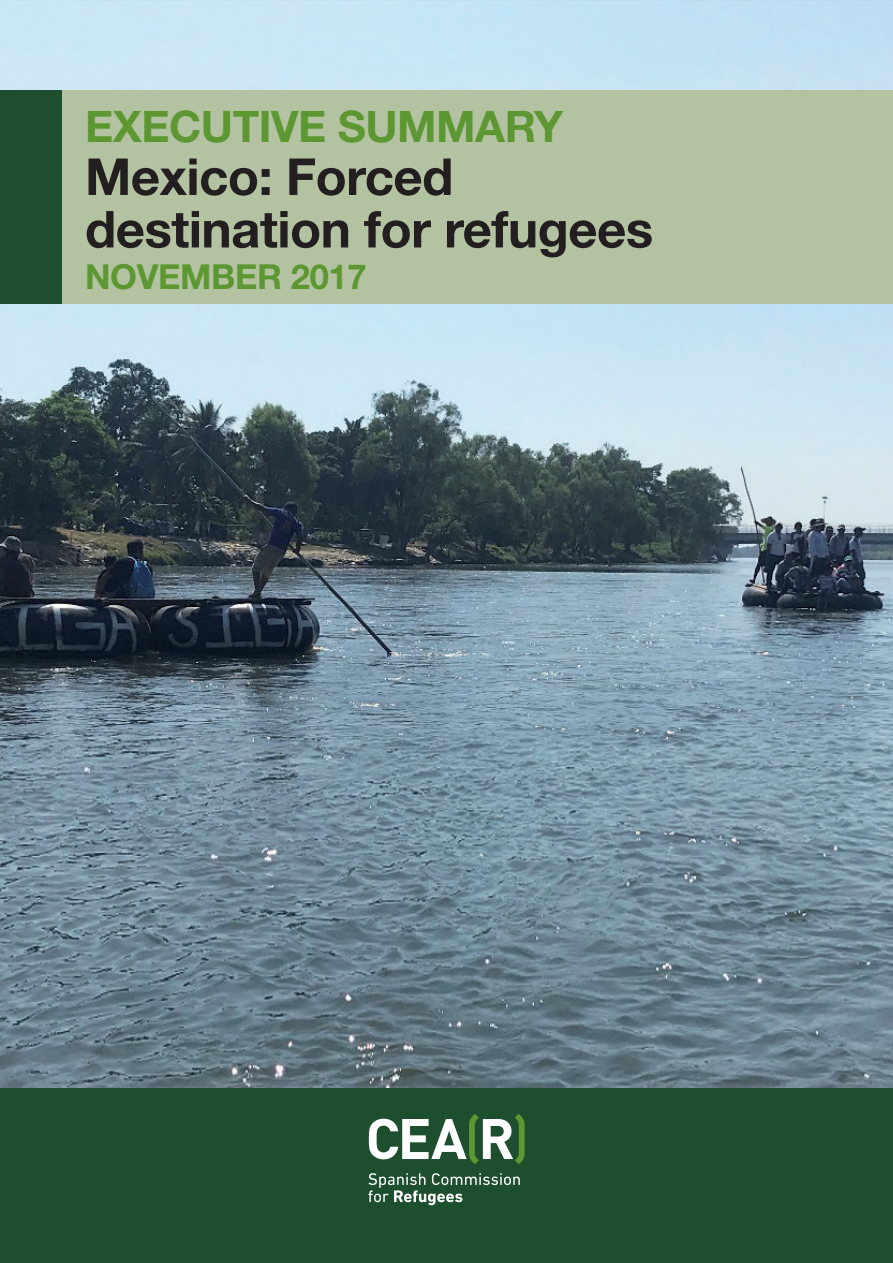
<style>
.page{position:relative;width:893px;height:1263px;background:#fff}
.page>*{position:absolute;margin:0;border:0;box-sizing:border-box;transform-origin:0 0}
.t1{font:700 51px "Helvetica Neue";letter-spacing:-.01em;color:#231f20}
.t2{font:700 43.5px "Helvetica Neue";letter-spacing:-.01em;color:#5c9731}
.t3{font:700 34.5px "Helvetica Neue";letter-spacing:-.01em;color:#5c9731}
</style>
<div class="page">
<img style="left:0;top:303px;width:893px;height:785px">
<div style="left:0;top:1088px;width:893px;height:175px;background:#1d4e2e"></div>
<div style="left:62px;top:90px;width:831px;height:213px;background:#b3c3a2"></div>
<div style="left:0;top:90px;width:62px;height:213px;background:#1d4e2e"></div>
<svg style="left:369px;top:1114px;width:156px;height:50px"></svg>
<svg style="left:368px;top:1173px;width:152px;height:32px"></svg>
<p class="t2" style="left:85px;top:100px;width:479px">EXECUTIVE SUMMARY</p>
<p class="t1" style="left:85px;top:145px;width:370px">Mexico: Forced</p>
<p class="t1" style="left:85px;top:198px;width:570px">destination for refugees</p>
<p class="t3" style="left:85px;top:256px;width:283px">NOVEMBER 2017</p>
</div>
